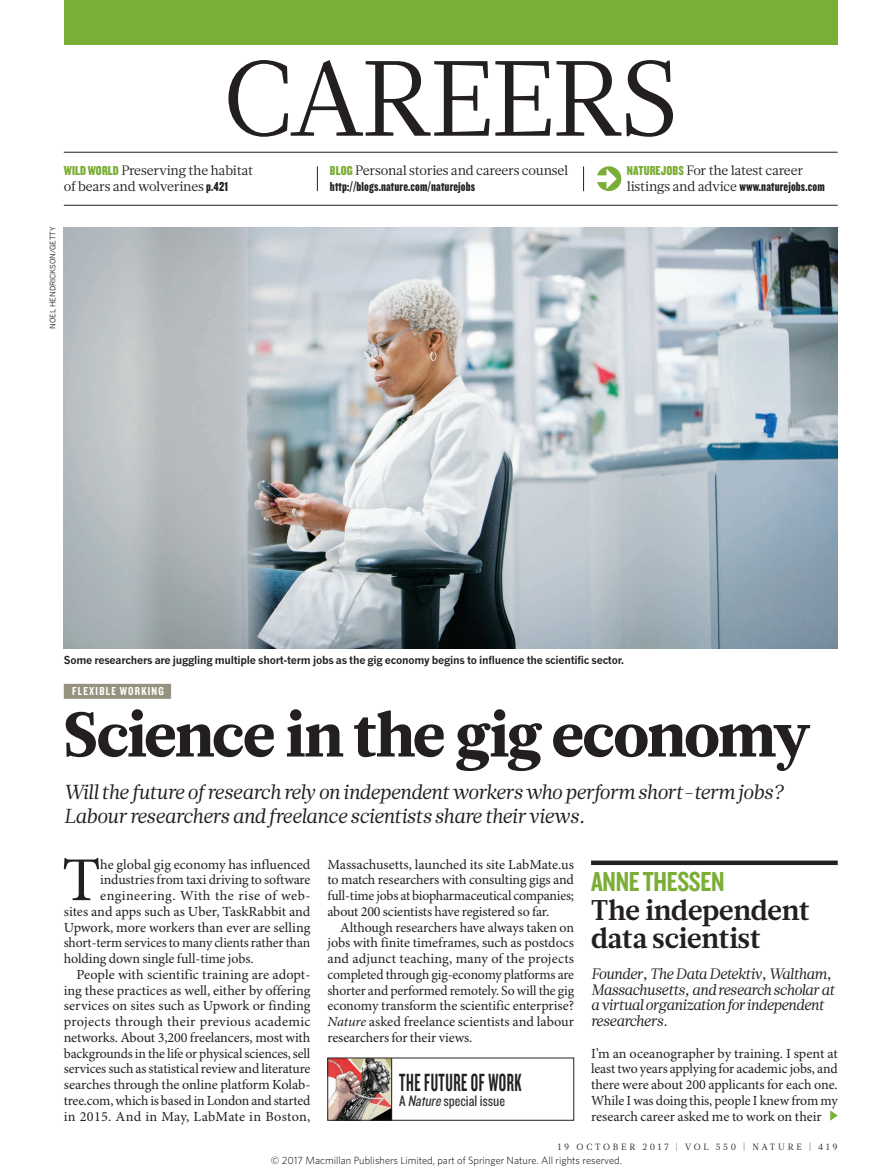
<style>
.page{position:relative;width:893px;height:1174px;background:#fff}
.page>*{position:absolute;margin:0;border:0;box-sizing:border-box;transform-origin:0 0}
.t1{font:106.5px "Glosa Math";letter-spacing:-.025em;color:#231f20}
.HEAD_42{font:900 63px "Glosa Math";letter-spacing:-.025em;color:#231f20}
.BODY_DROP_CAP{font:62.4px "Minion Pro";color:#231f20}
.VOX_PROF_HEADING{font:700 28.5px/28.5px "Glosa Math";letter-spacing:-.01em;color:#231f20}
.VOX_PROF_NAME{font:28.5px "Knockout 49 Liteweight";letter-spacing:-.01em;color:#7aae36}
.t2{font:25.8px "Knockout 48 Featherweight";letter-spacing:.025em;color:#231f20;scale:.75 1}
.INTRO{font:italic 20.25px/23.7px "Glosa Math";letter-spacing:-.01em;color:#231f20}
.t3{font:15.75px "Knockout 29 Junior Ltweight";letter-spacing:-.005em;color:#363536}
.VOX_PROF_DETAILS{font:italic 15px/15.8px "Glosa Math";letter-spacing:-.02em;color:#231f20}
.BODY_INDENT{font:13.95px/15.8px "Minion Pro";letter-spacing:-.01em;color:#231f20;text-align:justify}
.BODY_DROP_CAP-2{font:13.95px "Minion Pro";letter-spacing:-.005em;color:#231f20}
.BODY_1ST_PARA{font:13.95px/15.8px "Minion Pro";letter-spacing:-.005em;color:#231f20;text-align:justify}
.BODY_DROP_CAP-3{font:13.95px "Minion Pro";letter-spacing:.03em;color:#231f20}
.MINI_TOC_TEXT{font:13.5px/15.8px "Knockout 69 Full Liteweight";letter-spacing:.01em;color:#231f20}
.MINI_TOC_TEXT-2{font:13.5px/15.8px "Glosa Math";letter-spacing:-.01em;color:#231f20}
.SUBJECT_STRAP{font:12px "Knockout 49 Liteweight";letter-spacing:.1em;color:#fff}
.PIC_CAPTION{font:700 10.8px "News Gothic MTOT";letter-spacing:-.02em;color:#231f20}
.t4{font:300 10.5px "Whitney";color:#000}
.t5{font:9px "Glosa Math";letter-spacing:.3em;color:#231f20}
.PIC_CREDIT{font:7.5px "News Gothic MTOT";color:#231f20}
.s1{font-family:"Knockout 69 Full Liteweight";color:#7aae36}
.s2{font-family:"Knockout 69 Full Liteweight"}
.s3{color:#7aae36}
.s4{font-family:"Glosa Math"}
.s5{font-style:italic}
.s6{color:#fff}
</style>
<div class="page">
<div style="left:597px;top:166px;width:24px;height:25px;background:#7aae36;border-radius:50%"></div>
<div style="left:596px;top:175px;width:12px;height:7px;background:#fff"></div>
<svg style="left:606px;top:169px;width:11px;height:20px"></svg>
<svg style="left:830px;top:1110px;width:8px;height:10px"></svg>
<div style="left:64px;top:684px;width:107px;height:15px;background:#95937f"></div>
<img style="left:64px;top:227px;width:774px;height:421px">
<div style="left:591px;top:860px;width:247px;height:5px;background:#231f20"></div>
<img style="left:329px;top:1059px;width:62px;height:59px">
<hr style="left:391px;top:1058px;width:1px;height:62px;background:#231f20">
<div style="left:327px;top:1057px;width:247px;height:63px;border:1px solid #231f20"></div>
<div style="left:64px;top:0;width:774px;height:45px;background:#7aae36"></div>
<hr style="left:64px;top:152px;width:774px;height:1px;background:#231f20">
<hr style="left:64px;top:205px;width:774px;height:1px;background:#231f20">
<svg style="left:317px;top:166px;width:1px;height:25px"></svg>
<svg style="left:583px;top:166px;width:1px;height:25px"></svg>
<h1 class="t1" style="left:223px;top:29px;width:457px">CAREERS</h1>
<p class="MINI_TOC_TEXT-2" style="left:64px;top:163px;width:191px"><span class="s1">WILD WORLD</span> Preserving the habitat of bears and wolverines <span class="s2">p.421</span></p>
<p class="MINI_TOC_TEXT" style="left:330px;top:163px;width:240px"><span class="s3">BLOG</span> <span class="s4">Personal stories and careers counsel </span>http://blogs.nature.com/naturejobs</p>
<p class="MINI_TOC_TEXT-2" style="left:627px;top:163px;width:178px"><span class="s1">NATUREJOBS</span> For the latest career</p>
<p class="MINI_TOC_TEXT" style="left:627px;top:178px;width:199px"><span class="s4">listings and advice</span> www.naturejobs.com</p>
<p class="PIC_CREDIT" style="left:48px;top:329px;width:103px;rotate:-90deg">NOEL HENDRICKSON/GETTY</p>
<p class="PIC_CAPTION" style="left:64px;top:653px;width:562px">Some researchers are juggling multiple short-term jobs as the gig economy begins to influence the scientific sector.</p>
<p class="SUBJECT_STRAP" style="left:72px;top:683px;width:93px">FLEXIBLE WORKING</p>
<p class="HEAD_42" style="left:64px;top:693px;width:748px">Science in the gig economy</p>
<p class="INTRO" style="left:64px;top:780px;width:721px">Will the future of research rely on independent workers who perform short-term jobs?<br>Labour researchers and freelance scientists share their views.</p>
<p class="BODY_DROP_CAP" style="left:62px;top:843px;width:40px">T</p>
<p class="BODY_DROP_CAP-2" style="left:100px;top:855px;width:212px">he global gig economy has influenced</p>
<p class="BODY_DROP_CAP-2" style="left:100px;top:871px;width:212px">industries from taxi driving to software</p>
<p class="BODY_DROP_CAP-3" style="left:100px;top:887px;width:212px">engineering. With the rise of web-</p>
<p class="BODY_DROP_CAP-2" style="left:64px;top:903px;width:248px">sites and apps such as Uber, TaskRabbit and</p>
<p class="BODY_DROP_CAP-2" style="left:64px;top:918px;width:248px">Upwork, more workers than ever are selling</p>
<p class="BODY_DROP_CAP-2" style="left:64px;top:934px;width:248px">short-term services to many clients rather than</p>
<p class="BODY_DROP_CAP-2" style="left:64px;top:950px;width:191px">holding down single full-time jobs.</p>
<p class="BODY_INDENT" style="left:64px;top:967px;width:248px;text-indent:13px">People with scientific training are adopt&shy;ing these practices as well, either by offering services on sites such as Upwork or finding projects through their previous academic networks. About 3,200 freelancers, most with backgrounds in the life or physical sciences, sell services such as statistical review and literature searches through the online platform Kolab&shy;tree.com, which is based in London and started in 2015. And in May, LabMate in Boston,</p>
<p class="BODY_INDENT" style="left:327px;top:857px;width:248px">Massachusetts, launched its site LabMate.us to match researchers with consulting gigs and full-time jobs at biopharmaceutical companies; about 200 scientists have registered so far.</p>
<p class="BODY_INDENT" style="left:327px;top:920px;width:248px;text-indent:13px">Although researchers have always taken on jobs with finite timeframes, such as postdocs and adjunct teaching, many of the projects completed through gig-economy platforms are shorter and performed remotely. So will the gig economy transform the scientific enterprise?<br><span class="s5">Nature</span> asked freelance scientists and labour researchers for their views.</p>
<p class="t2" style="left:399px;top:1067px;width:165px">THE FUTURE OF WORK</p>
<p class="t3" style="left:399px;top:1091px;width:107px">A <span class="s6">Nature</span> special issue</p>
<p class="VOX_PROF_NAME" style="left:591px;top:864px;width:135px">ANNE THESSEN</p>
<p class="VOX_PROF_HEADING" style="left:591px;top:896px;width:220px">The independent data scientist</p>
<p class="VOX_PROF_DETAILS" style="left:591px;top:966px;width:245px">Founder, The Data Detektiv, Waltham, Massachusetts, and research scholar at a virtual organization for independent researchers.</p>
<p class="BODY_1ST_PARA" style="left:591px;top:1046px;width:248px">I’m an oceanographer by training. I spent at least two years applying for academic jobs, and there were about 200 applicants for each one.<br>While I was doing this, people I knew from my research career asked me to work on their</p>
<p class="t5" style="left:558px;top:1141px;width:281px">19 OCTOBER 2017 | VOL 550 | NATURE | 419</p>
<p class="t4" style="left:271px;top:1153px;width:352px">© 2017 Macmillan Publishers Limited, part of Springer Nature. All rights reserved.</p>
</div>
